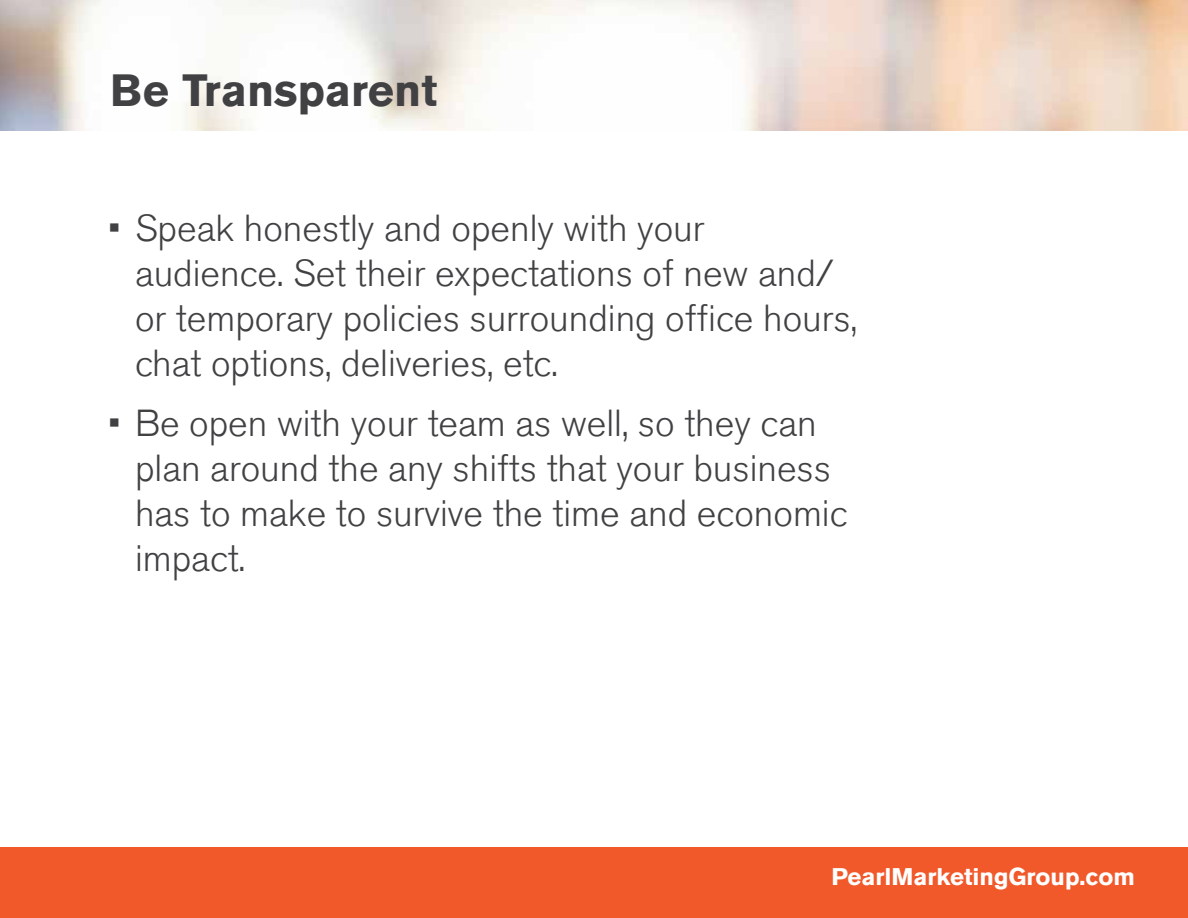
<style>
.page{position:relative;width:1188px;height:918px;background:#fff}
.page>*{position:absolute;margin:0;border:0;box-sizing:border-box;transform-origin:0 0}
.t1{font:700 45px "Akzidenz Grotesk Std";color:#414042}
.t2{font:300 37.5px/45px "Akzidenz Grotesk Std";color:#414042}
.t3{font:700 24px "Akzidenz Grotesk Std";color:#fff}
</style>
<div class="page">
<div style="left:0;top:848px;width:1188px;height:70px;background:#f1592a"></div>
<p class="t1" style="left:110px;top:64px;width:329px">Be Transparent</p>
<p class="t2" style="left:135px;top:206px;width:723px;text-indent:-27px">• Speak honestly and openly with your audience. Set their expectations of new and/ or temporary policies surrounding office hours, chat options, deliveries, etc.</p>
<p class="t2" style="left:135px;top:401px;width:714px;text-indent:-27px">• Be open with your team as well, so they can plan around the any shifts that your business has to make to survive the time and economic impact.</p>
<p class="t3" style="left:832px;top:863px;width:305px">PearlMarketingGroup.com</p>
</div>
